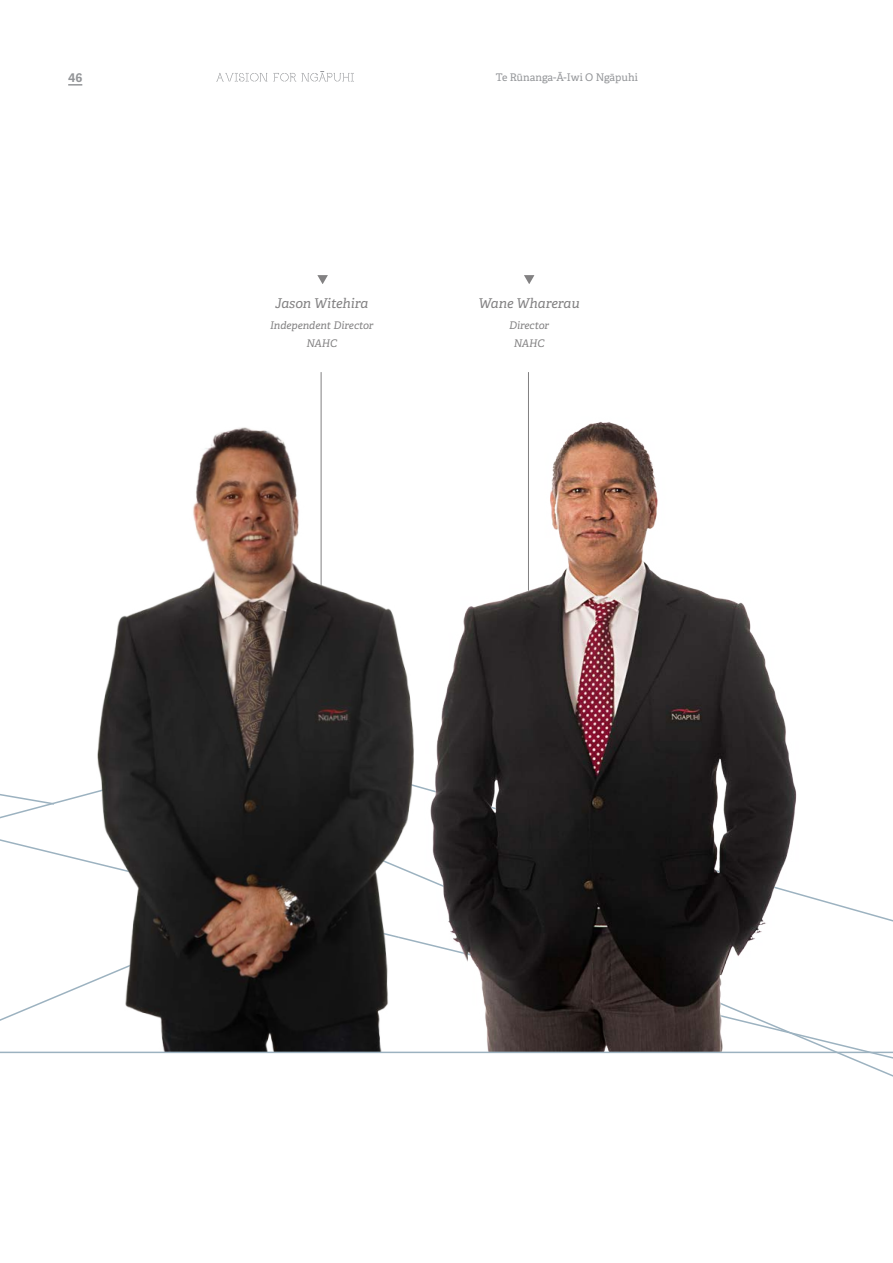
<style>
.page{position:relative;width:893px;height:1263px;background:#fff}
.page>*{position:absolute;margin:0;border:0;box-sizing:border-box;transform-origin:0 0}
.t1{font:italic 13.5px "Adelle PE";color:#828182}
.t2{font:700 12px "Adelle Sans";color:#939598}
.t3{font:italic 10.5px/18px "Adelle PE";color:#828182;text-align:center}
.t4{font:10.5px "Adelle PE";color:#939598}
</style>
<div class="page">
<svg style="left:0;top:793px;width:893px;height:284px"></svg>
<svg style="left:217px;top:71px;width:137px;height:10px"></svg>
<svg style="left:524px;top:275px;width:11px;height:9px"></svg>
<hr style="left:528px;top:372px;width:1px;height:232px;background:#828182">
<svg style="left:317px;top:275px;width:11px;height:9px"></svg>
<hr style="left:321px;top:372px;width:1px;height:216px;background:#828182">
<img style="left:429px;top:421px;width:378px;height:631px">
<img style="left:87px;top:405px;width:342px;height:647px">
<hr style="left:0;top:1052px;width:893px;height:1px;background:#9cb2c0">
<svg style="left:68px;top:84px;width:14px;height:2px"></svg>
<p class="t2" style="left:68px;top:69px;width:16px">46</p>
<p class="t4" style="left:496px;top:69px;width:143px">Te Rūnanga-Ā-Iwi O Ngāpuhi</p>
<p class="t1" style="left:275px;top:293px;width:95px">Jason Witehira</p>
<p class="t3" style="left:270px;top:316px;width:105px">Independent Director<br>NAHC</p>
<p class="t1" style="left:478px;top:293px;width:103px">Wane Wharerau</p>
<p class="t3" style="left:509px;top:316px;width:41px">Director<br>NAHC</p>
</div>
